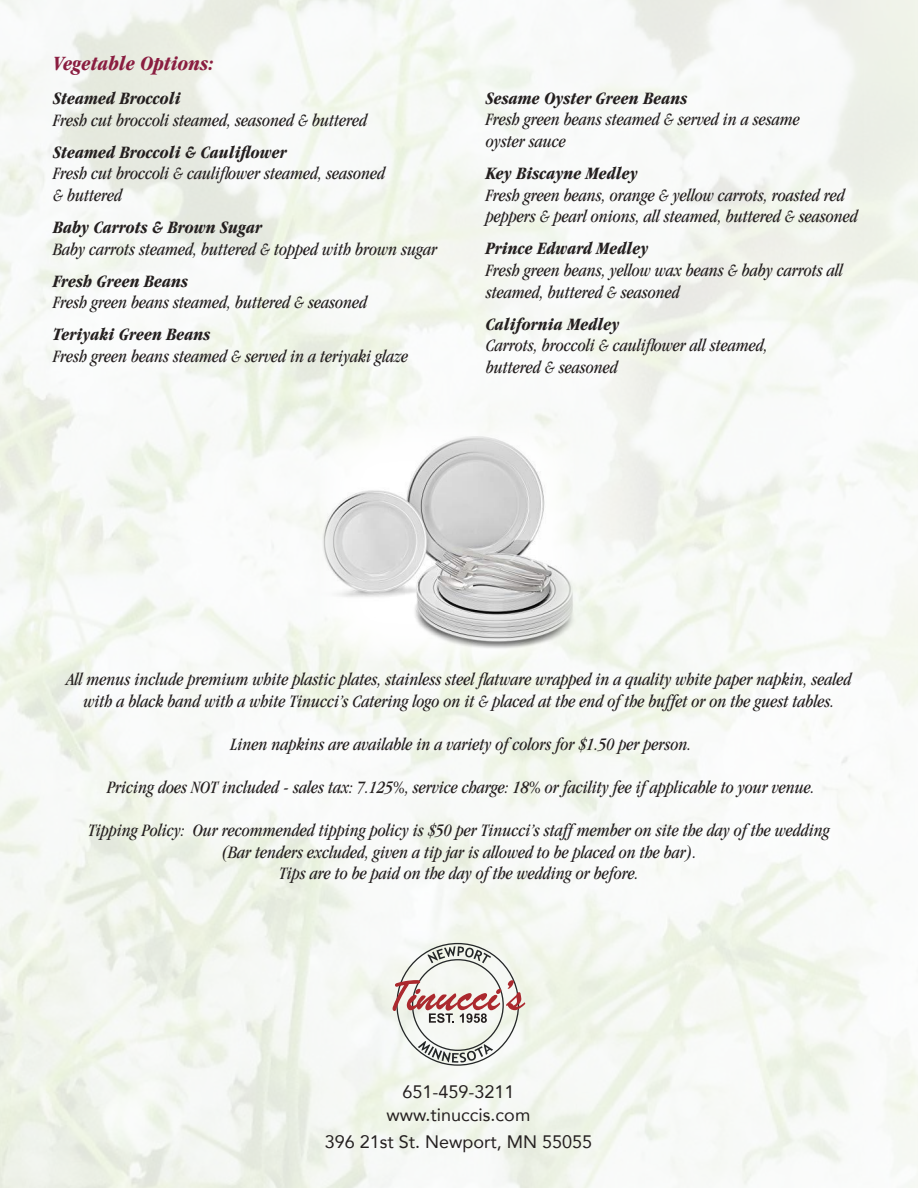
<style>
.page{position:relative;width:918px;height:1188px;background:#fff}
.page>*{position:absolute;margin:0;border:0;box-sizing:border-box;transform-origin:0 0}
.t1{font:italic 700 condensed 21px "Garamond";color:#8a1d40}
.t2{font:italic condensed 18px/21.6px "Garamond";color:#241f1f}
.t3{font:italic 700 condensed 18px "Garamond";color:#241f1f}
.t4{font:18px/22.5px "Avenir";color:#241f1f;text-align:center}
</style>
<div class="page">
<img style="left:0;top:0;width:918px;height:1188px">
<img style="left:917px;top:0;width:1px;height:459px">
<svg style="left:427px;top:946px;width:64px;height:17px"></svg>
<svg style="left:418px;top:1041px;width:75px;height:22px"></svg>
<svg style="left:393px;top:979px;width:132px;height:44px"></svg>
<img style="left:317px;top:420px;width:261px;height:243px">
<p class="t1" style="left:53px;top:52px;width:162px">Vegetable Options:</p>
<p class="t3" style="left:53px;top:88px;width:129px">Steamed Broccoli</p>
<p class="t2" style="left:53px;top:109px;width:315px">Fresh cut broccoli steamed, seasoned &amp; buttered</p>
<p class="t3" style="left:53px;top:142px;width:235px">Steamed Broccoli &amp; Cauliflower</p>
<p class="t2" style="left:53px;top:163px;width:333px">Fresh cut broccoli &amp; cauliflower steamed, seasoned &amp; buttered</p>
<p class="t3" style="left:53px;top:217px;width:211px">Baby Carrots &amp; Brown Sugar</p>
<p class="t2" style="left:53px;top:238px;width:385px">Baby carrots steamed, buttered &amp; topped with brown sugar</p>
<p class="t3" style="left:53px;top:271px;width:136px">Fresh Green Beans</p>
<p class="t2" style="left:53px;top:292px;width:315px">Fresh green beans steamed, buttered &amp; seasoned</p>
<p class="t3" style="left:53px;top:324px;width:159px">Teriyaki Green Beans</p>
<p class="t2" style="left:53px;top:345px;width:356px">Fresh green beans steamed &amp; served in a teriyaki glaze</p>
<p class="t3" style="left:486px;top:88px;width:203px">Sesame Oyster Green Beans</p>
<p class="t2" style="left:486px;top:109px;width:315px">Fresh green beans steamed &amp; served in a sesame oyster sauce</p>
<p class="t3" style="left:486px;top:163px;width:153px">Key Biscayne Medley</p>
<p class="t2" style="left:486px;top:184px;width:373px">Fresh green beans, orange &amp; yellow carrots, roasted red peppers &amp; pearl onions, all steamed, buttered &amp; seasoned</p>
<p class="t3" style="left:486px;top:238px;width:164px">Prince Edward Medley</p>
<p class="t2" style="left:486px;top:259px;width:358px">Fresh green beans, yellow wax beans &amp; baby carrots all steamed, buttered &amp; seasoned</p>
<p class="t3" style="left:486px;top:314px;width:135px">California Medley</p>
<p class="t2" style="left:486px;top:335px;width:283px">Carrots, broccoli &amp; cauliflower all steamed, buttered &amp; seasoned</p>
<p class="t2" style="left:67px;top:668px;width:786px;text-align:center">All menus include premium white plastic plates, stainless steel flatware wrapped in a quality white paper napkin, sealed with a black band with a white Tinucci’s Catering logo on it &amp; placed at the end of the buffet or on the guest tables.</p>
<p class="t2" style="left:231px;top:733px;width:462px">Linen napkins are available in a variety of colors for $1.50 per person.</p>
<p class="t2" style="left:107px;top:776px;width:709px">Pricing does NOT included - sales tax: 7.125%, service charge: 18% or facility fee if applicable to your venue.</p>
<p class="t2" style="left:88px;top:820px;width:743px;text-align:center">Tipping Policy: Our recommended tipping policy is $50 per Tinucci’s staff member on site the day of the wedding (Bar tenders excluded, given a tip jar is allowed to be placed on the bar).<br>Tips are to be paid on the day of the wedding or before.</p>
<p class="t4" style="left:387px;top:1080px;width:145px">651-459-3211 www.tinuccis.com</p>
<p class="t4" style="left:325px;top:1130px;width:269px">396 21st St. Newport, MN 55055</p>
</div>
